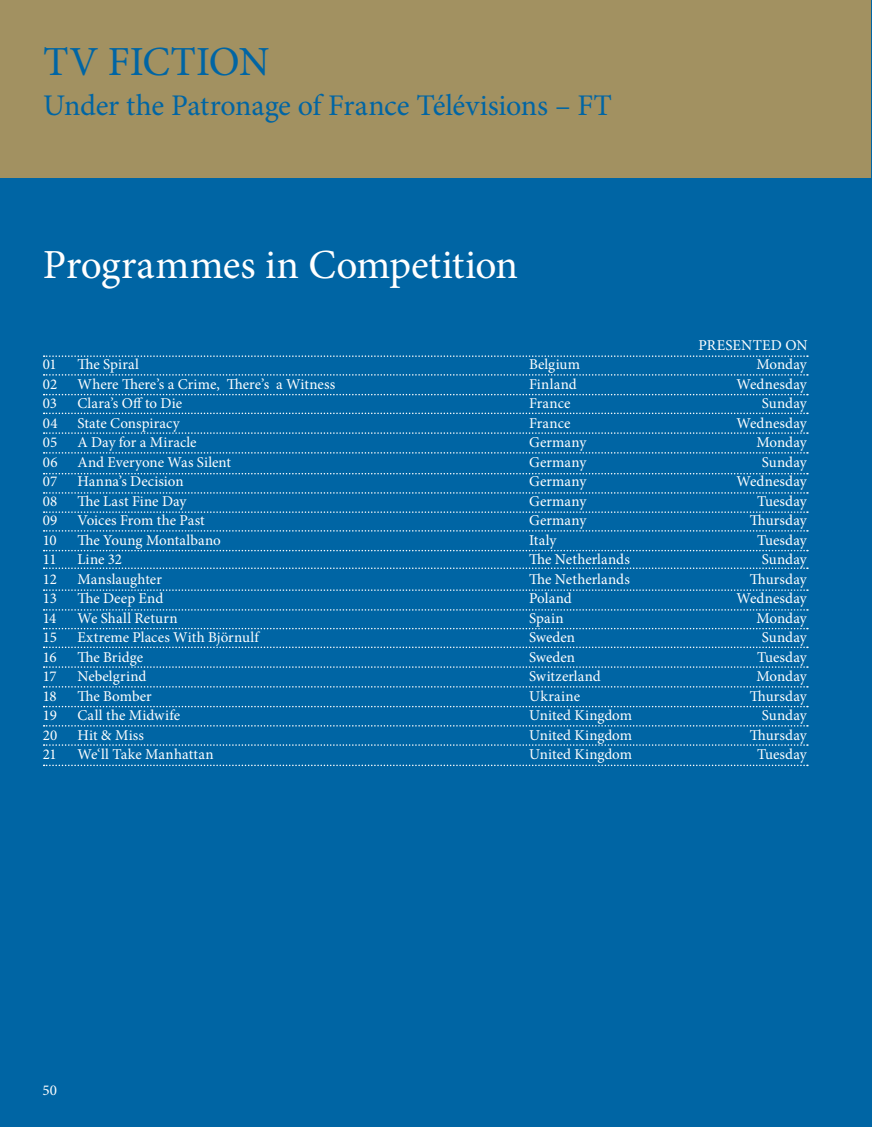
<style>
.page{position:relative;width:872px;height:1127px;background:#0065a4}
.page>*{position:absolute;margin:0;border:0;box-sizing:border-box;transform-origin:0 0}
.t1{font:41.4px "Minion Pro";letter-spacing:-.005em;color:#fff}
.t2{font:41.4px "Minion Pro";color:#0065a4}
.t3{font:30px "Minion Pro";letter-spacing:-.015em;color:#0065a4}
.t4{font:15px "Minion Pro";letter-spacing:.005em;color:#fff}
.t5{font:15px "Minion Pro";letter-spacing:.025em;color:#fff}
</style>
<div class="page">
<div style="left:0;top:0;width:871px;height:178px;background:#a29161"></div>
<svg style="left:44px;top:473px;width:764px;height:1px"></svg>
<svg style="left:44px;top:492px;width:764px;height:2px"></svg>
<svg style="left:44px;top:706px;width:764px;height:1px"></svg>
<svg style="left:44px;top:744px;width:764px;height:2px"></svg>
<svg style="left:44px;top:725px;width:764px;height:1px"></svg>
<svg style="left:44px;top:666px;width:764px;height:2px"></svg>
<svg style="left:44px;top:646px;width:764px;height:2px"></svg>
<svg style="left:44px;top:628px;width:764px;height:1px"></svg>
<svg style="left:44px;top:609px;width:764px;height:2px"></svg>
<svg style="left:44px;top:589px;width:764px;height:2px"></svg>
<svg style="left:44px;top:550px;width:764px;height:1px"></svg>
<svg style="left:44px;top:530px;width:764px;height:2px"></svg>
<svg style="left:44px;top:511px;width:764px;height:2px"></svg>
<svg style="left:44px;top:567px;width:764px;height:2px"></svg>
<svg style="left:44px;top:452px;width:764px;height:2px"></svg>
<svg style="left:44px;top:432px;width:764px;height:2px"></svg>
<svg style="left:44px;top:394px;width:764px;height:1px"></svg>
<svg style="left:44px;top:413px;width:764px;height:1px"></svg>
<svg style="left:44px;top:355px;width:764px;height:2px"></svg>
<svg style="left:44px;top:686px;width:764px;height:1px"></svg>
<svg style="left:44px;top:764px;width:764px;height:2px"></svg>
<svg style="left:44px;top:374px;width:764px;height:2px"></svg>
<h1 class="t2" style="left:43px;top:34px;width:228px">TV FICTION</h1>
<h2 class="t3" style="left:43px;top:85px;width:570px">Under the Patronage of France Télévisions – FT</h2>
<h1 class="t1" style="left:43px;top:237px;width:477px">Programmes in Competition</h1>
<p class="t4" style="left:698px;top:335px;width:110px">PRESENTED ON</p>
<p class="t4" style="left:43px;top:354px;width:15px">01</p>
<p class="t4" style="left:77px;top:354px;width:63px">The Spiral</p>
<p class="t4" style="left:529px;top:354px;width:53px">Belgium</p>
<p class="t4" style="left:756px;top:354px;width:52px">Monday</p>
<p class="t4" style="left:43px;top:374px;width:16px">02</p>
<p class="t4" style="left:77px;top:374px;width:259px">Where There’s a Crime, There’s a Witness</p>
<p class="t4" style="left:529px;top:374px;width:49px">Finland</p>
<p class="t4" style="left:736px;top:374px;width:72px">Wednesday</p>
<p class="t4" style="left:43px;top:393px;width:16px">03</p>
<p class="t4" style="left:77px;top:393px;width:106px">Clara’s Off to Die</p>
<p class="t4" style="left:529px;top:393px;width:43px">France</p>
<p class="t4" style="left:761px;top:393px;width:46px">Sunday</p>
<p class="t4" style="left:43px;top:413px;width:16px">04</p>
<p class="t4" style="left:77px;top:413px;width:104px">State Conspiracy</p>
<p class="t4" style="left:529px;top:413px;width:43px">France</p>
<p class="t4" style="left:736px;top:413px;width:72px">Wednesday</p>
<p class="t4" style="left:43px;top:432px;width:16px">05</p>
<p class="t4" style="left:77px;top:432px;width:121px">A Day for a Miracle</p>
<p class="t4" style="left:529px;top:432px;width:59px">Germany</p>
<p class="t4" style="left:756px;top:432px;width:52px">Monday</p>
<p class="t4" style="left:43px;top:452px;width:16px">06</p>
<p class="t4" style="left:77px;top:452px;width:155px">And Everyone Was Silent</p>
<p class="t4" style="left:529px;top:452px;width:59px">Germany</p>
<p class="t4" style="left:761px;top:452px;width:46px">Sunday</p>
<p class="t4" style="left:43px;top:471px;width:16px">07</p>
<p class="t4" style="left:77px;top:471px;width:108px">Hanna’s Decision</p>
<p class="t4" style="left:529px;top:471px;width:59px">Germany</p>
<p class="t4" style="left:736px;top:471px;width:72px">Wednesday</p>
<p class="t4" style="left:43px;top:491px;width:16px">08</p>
<p class="t4" style="left:77px;top:491px;width:111px">The Last Fine Day</p>
<p class="t4" style="left:529px;top:491px;width:59px">Germany</p>
<p class="t4" style="left:757px;top:491px;width:51px">Tuesday</p>
<p class="t4" style="left:43px;top:510px;width:16px">09</p>
<p class="t4" style="left:77px;top:510px;width:129px">Voices From the Past</p>
<p class="t4" style="left:529px;top:510px;width:59px">Germany</p>
<p class="t4" style="left:749px;top:510px;width:58px">Thursday</p>
<p class="t4" style="left:43px;top:530px;width:15px">10</p>
<p class="t4" style="left:77px;top:530px;width:145px">The Young Montalbano</p>
<p class="t4" style="left:529px;top:530px;width:29px">Italy</p>
<p class="t4" style="left:757px;top:530px;width:51px">Tuesday</p>
<p class="t4" style="left:43px;top:549px;width:15px">11</p>
<p class="t4" style="left:77px;top:549px;width:46px">Line 32</p>
<p class="t4" style="left:529px;top:549px;width:102px">The Netherlands</p>
<p class="t4" style="left:761px;top:549px;width:46px">Sunday</p>
<p class="t4" style="left:43px;top:569px;width:16px">12</p>
<p class="t4" style="left:77px;top:569px;width:86px">Manslaughter</p>
<p class="t4" style="left:529px;top:569px;width:102px">The Netherlands</p>
<p class="t4" style="left:749px;top:569px;width:58px">Thursday</p>
<p class="t4" style="left:43px;top:588px;width:16px">13</p>
<p class="t4" style="left:77px;top:588px;width:87px">The Deep End</p>
<p class="t4" style="left:529px;top:588px;width:44px">Poland</p>
<p class="t4" style="left:736px;top:588px;width:72px">Wednesday</p>
<p class="t4" style="left:43px;top:608px;width:15px">14</p>
<p class="t4" style="left:77px;top:608px;width:102px">We Shall Return</p>
<p class="t4" style="left:529px;top:608px;width:36px">Spain</p>
<p class="t4" style="left:756px;top:608px;width:52px">Monday</p>
<p class="t4" style="left:43px;top:627px;width:16px">15</p>
<p class="t4" style="left:77px;top:627px;width:183px">Extreme Places With Björnulf</p>
<p class="t4" style="left:529px;top:627px;width:48px">Sweden</p>
<p class="t4" style="left:761px;top:627px;width:46px">Sunday</p>
<p class="t4" style="left:43px;top:647px;width:15px">16</p>
<p class="t4" style="left:77px;top:647px;width:67px">The Bridge</p>
<p class="t4" style="left:529px;top:647px;width:48px">Sweden</p>
<p class="t4" style="left:757px;top:647px;width:51px">Tuesday</p>
<p class="t4" style="left:43px;top:666px;width:15px">17</p>
<p class="t4" style="left:77px;top:666px;width:70px">Nebelgrind</p>
<p class="t4" style="left:529px;top:666px;width:73px">Switzerland</p>
<p class="t4" style="left:756px;top:666px;width:52px">Monday</p>
<p class="t4" style="left:43px;top:686px;width:15px">18</p>
<p class="t4" style="left:77px;top:686px;width:76px">The Bomber</p>
<p class="t5" style="left:529px;top:686px;width:52px">Ukraine</p>
<p class="t4" style="left:749px;top:686px;width:58px">Thursday</p>
<p class="t4" style="left:43px;top:705px;width:16px">19</p>
<p class="t4" style="left:77px;top:705px;width:104px">Call the Midwife</p>
<p class="t4" style="left:529px;top:705px;width:105px">United Kingdom</p>
<p class="t4" style="left:761px;top:705px;width:46px">Sunday</p>
<p class="t4" style="left:43px;top:725px;width:16px">20</p>
<p class="t4" style="left:77px;top:725px;width:68px">Hit &amp; Miss</p>
<p class="t4" style="left:529px;top:725px;width:105px">United Kingdom</p>
<p class="t4" style="left:749px;top:725px;width:58px">Thursday</p>
<p class="t4" style="left:43px;top:744px;width:15px">21</p>
<p class="t4" style="left:77px;top:744px;width:138px">We‘ll Take Manhattan</p>
<p class="t4" style="left:529px;top:744px;width:105px">United Kingdom</p>
<p class="t4" style="left:757px;top:744px;width:51px">Tuesday</p>
<p class="t4" style="left:43px;top:1080px;width:16px">50</p>
</div>
